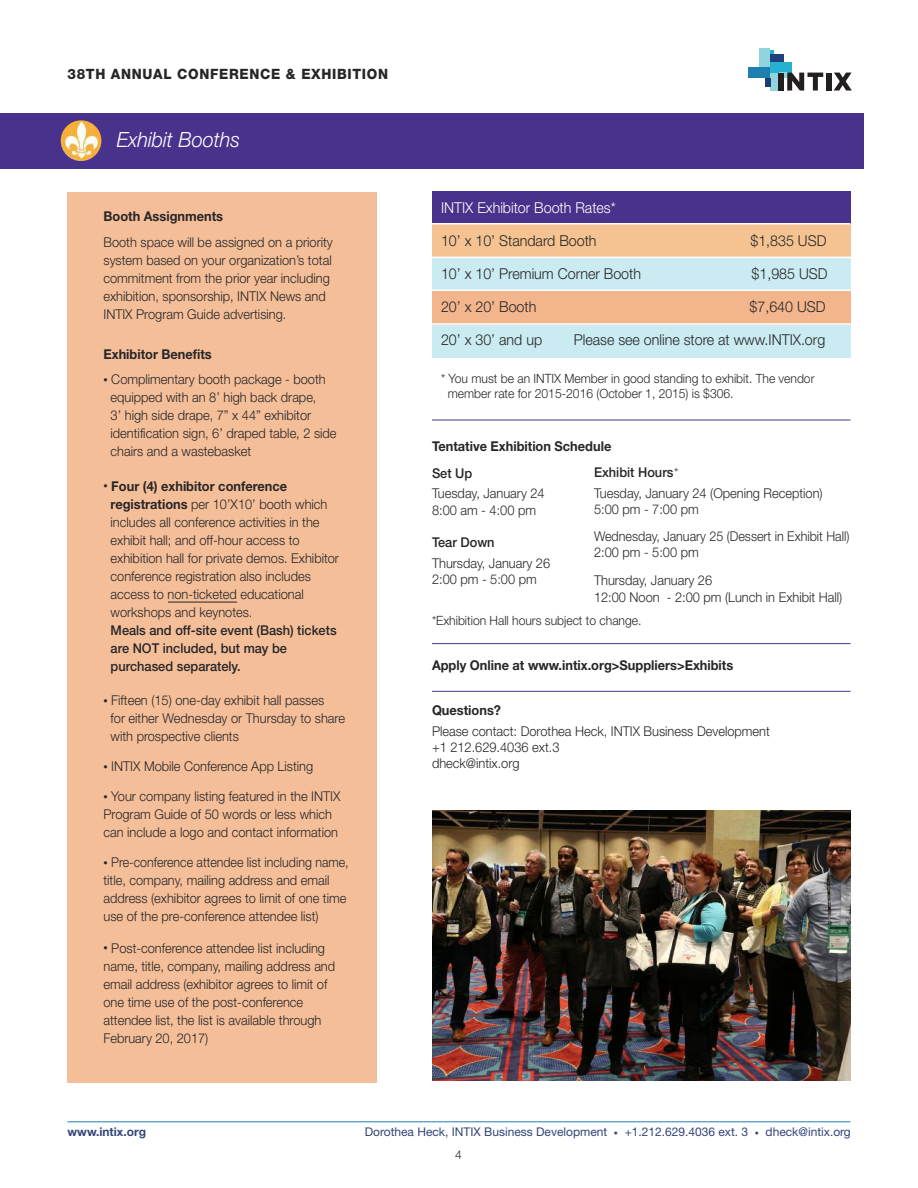
<style>
.page{position:relative;width:918px;height:1188px;background:#fff}
.page>*{position:absolute;margin:0;border:0;box-sizing:border-box;transform-origin:0 0}
.t1{font:italic 300 21px "Helvetica Neue";color:#fff;scale:.95 1}
.t2{font:300 15px "Helvetica Neue";color:#272627;scale:.95 1}
.t3{font:300 15px "Helvetica Neue";color:#fff;scale:.95 1}
.t4{font:800 14.25px "Helvetica Neue";letter-spacing:.05em;color:#272627;scale:.95 1}
.t5{font:300 13.5px/18px "Helvetica Neue";color:#272627;scale:.95 1}
.t6{font:300 13.5px/18px "Helvetica Neue";color:#272627;scale:.92 1}
.t7{font:700 13.5px "Helvetica Neue";color:#272627;scale:.95 1}
.t8{font:500 13.5px/18px "Helvetica Neue";color:#272627;scale:.95 1}
.t9{font:300 12.75px/15.3px "Helvetica Neue";color:#272627;scale:.95 1}
.t10{font:12px "Helvetica Neue";color:#324578}
.t11{font:700 12px "Helvetica Neue";color:#324578}
.t12{font:300 12px "Helvetica Neue";color:#272627}
.s1{font-size:9px}
.s2{font-weight:700}
.s3{font-weight:500}
.s4{font-size:12.75px}
.s5{font-size:8.25px}
</style>
<div class="page">
<div style="left:432px;top:325px;width:418px;height:33px;background:#c9ebf1"></div>
<div style="left:432px;top:258px;width:418px;height:33px;background:#c9ebf1"></div>
<div style="left:432px;top:191px;width:418px;height:33px;background:#49328b"></div>
<div style="left:432px;top:291px;width:418px;height:33px;background:#f3b58c"></div>
<div style="left:432px;top:224px;width:418px;height:33px;background:#f4c391"></div>
<div style="left:68px;top:192px;width:309px;height:891px;background:#f4be99"></div>
<hr style="left:68px;top:1121px;width:782px;height:1px;background:#217ead">
<img style="left:432px;top:810px;width:418px;height:271px">
<hr style="left:402px;top:223px;width:448px;height:2px;background:#fff">
<hr style="left:412px;top:290px;width:449px;height:1px;background:#fff">
<hr style="left:412px;top:323px;width:448px;height:2px;background:#fff">
<hr style="left:432px;top:420px;width:418px;height:1px;background:#49328b">
<hr style="left:432px;top:643px;width:418px;height:1px;background:#49328b">
<hr style="left:432px;top:691px;width:418px;height:1px;background:#49328b">
<hr style="left:168px;top:602px;width:69px;height:1px;background:#272627">
<svg style="left:770px;top:50px;width:3px;height:4px"></svg>
<div style="left:759px;top:48px;width:11px;height:19px;background:#91d4dd"></div>
<div style="left:770px;top:54px;width:14px;height:8px;background:#20417c"></div>
<div style="left:770px;top:73px;width:9px;height:18px;background:#91d4dd"></div>
<div style="left:770px;top:62px;width:22px;height:11px;background:#26b1d0"></div>
<div style="left:779px;top:73px;width:9px;height:5px;background:#91d4dd"></div>
<div style="left:765px;top:78px;width:5px;height:8px;background:#183f73"></div>
<div style="left:749px;top:67px;width:21px;height:11px;background:#207fb1"></div>
<div style="left:779px;top:73px;width:5px;height:18px;background:#231f20"></div>
<svg style="left:787px;top:73px;width:36px;height:18px"></svg>
<div style="left:826px;top:73px;width:5px;height:18px;background:#231f20"></div>
<svg style="left:834px;top:73px;width:18px;height:18px"></svg>
<div style="left:0;top:113px;width:864px;height:56px;background:#49328b"></div>
<img style="left:61px;top:120px;width:40px;height:41px;border-radius:50%">
<p class="t4" style="left:68px;top:69px;width:339px">38TH ANNUAL CONFERENCE &amp; EXHIBITION</p>
<h1 class="t1" style="left:117px;top:132px;width:131px">Exhibit Booths</h1>
<p class="t7" style="left:104px;top:212px;width:127px">Booth Assignments</p>
<p class="t5" style="left:103px;top:234px;width:243px">Booth space will be assigned on a priority system based on your organization’s total commitment from the prior year including exhibition, sponsorship, INTIX News and INTIX Program Guide advertising.</p>
<p class="t7" style="left:103px;top:349px;width:116px">Exhibitor Benefits</p>
<p class="t5" style="left:111px;top:372px;width:239px;text-indent:-7px"><span class="s1">•</span> Complimentary booth package - booth equipped with an 8’ high back drape,<br>3’ high side drape, 7” x 44” exhibitor identification sign, 6’ draped table, 2 side chairs and a wastebasket</p>
<p class="t5" style="left:111px;top:478px;width:242px;text-indent:-7px"><span class="s1">•</span> <span class="s2">Four (4) exhibitor conference registrations</span> per 10’X10’ booth which includes all conference activities in the exhibit hall; and off-hour access to exhibition hall for private demos. Exhibitor conference registration also includes access to non-ticketed educational workshops and keynotes.</p>
<p class="t8" style="left:111px;top:622px;width:239px">Meals and off-site event (Bash) tickets are NOT included, but may be purchased separately.</p>
<p class="t5" style="left:111px;top:693px;width:248px;text-indent:-7px"><span class="s1">•</span> Fifteen (15) one-day exhibit hall passes<br>for either Wednesday or Thursday to share with prospective clients</p>
<p class="t5" style="left:104px;top:759px;width:222px"><span class="s1">•</span> INTIX Mobile Conference App Listing</p>
<p class="t5" style="left:104px;top:789px;width:251px"><span class="s1">•</span> Your company listing featured in the INTIX<br>Program Guide of 50 words or less which can include a logo and contact information</p>
<p class="t6" style="left:104px;top:855px;width:268px"><span class="s1">•</span> Pre-conference attendee list including name, title, company, mailing address and email address (exhibitor agrees to limit of one time use of the pre-conference attendee list)</p>
<p class="t5" style="left:104px;top:940px;width:245px"><span class="s1">•</span> Post-conference attendee list including name, title, company, mailing address and email address (exhibitor agrees to limit of one time use of the post-conference attendee list, the list is available through February 20, 2017)</p>
<p class="t3" style="left:441px;top:203px;width:186px">INTIX Exhibitor Booth Rates*</p>
<p class="t2" style="left:441px;top:236px;width:165px">10’ x 10’ Standard Booth</p>
<p class="t2" style="left:751px;top:236px;width:81px">$1,835 USD</p>
<p class="t2" style="left:441px;top:269px;width:212px">10’ x 10’ Premium Corner Booth</p>
<p class="t2" style="left:752px;top:269px;width:81px">$1,985 USD</p>
<p class="t2" style="left:441px;top:302px;width:102px">20’ x 20’ Booth</p>
<p class="t2" style="left:750px;top:302px;width:81px">$7,640 USD</p>
<p class="t2" style="left:441px;top:335px;width:108px">20’ x 30’ and up</p>
<p class="t2" style="left:574px;top:335px;width:266px">Please see online store at www.INTIX.org</p>
<p class="t9" style="left:448px;top:372px;width:388px;text-indent:-7px">* You must be an INTIX Member in good standing to exhibit. The vendor member rate for 2015-2016 (October 1, 2015) is $306.</p>
<p class="t7" style="left:432px;top:441px;width:190px">Tentative Exhibition Schedule</p>
<p class="t8" style="left:432px;top:465px;width:44px">Set Up</p>
<p class="t5" style="left:432px;top:487px;width:120px;line-height:16.2px">Tuesday, January 24<br>8:00 am - 4:00 pm</p>
<p class="t8" style="left:432px;top:534px;width:67px">Tear Down</p>
<p class="t5" style="left:432px;top:556px;width:126px;line-height:16.2px">Thursday, January 26<br>2:00 pm - 5:00 pm</p>
<p class="t5" style="left:594px;top:464px;width:242px;line-height:20.7px"><span class="s3">Exhibit Hours</span><span class="s4">*<br></span>Tuesday, January 24 (Opening Reception)</p>
<p class="t5" style="left:594px;top:497px;width:270px;line-height:26.7px">5:00 pm - 7:00 pm<br>Wednesday, January 25 (Dessert in Exhibit Hall)</p>
<p class="t5" style="left:594px;top:540px;width:126px;line-height:28.2px">2:00 pm - 5:00 pm<br>Thursday, January 26</p>
<p class="t5" style="left:594px;top:589px;width:263px">12:00 Noon - 2:00 pm (Lunch in Exhibit Hall)</p>
<p class="t9" style="left:432px;top:614px;width:222px">*Exhibition Hall hours subject to change.</p>
<p class="t7" style="left:432px;top:660px;width:319px">Apply Online at www.intix.org&gt;Suppliers&gt;Exhibits</p>
<p class="t7" style="left:432px;top:706px;width:74px">Questions?</p>
<p class="t5" style="left:432px;top:724px;width:357px;line-height:16.2px">Please contact: Dorothea Heck, INTIX Business Development +1 212.629.4036 ext.3<br>dheck@intix.org</p>
<p class="t11" style="left:68px;top:1128px;width:80px">www.intix.org</p>
<p class="t10" style="left:365px;top:1128px;width:488px">Dorothea Heck, INTIX Business Development <span class="s5">•</span> +1.212.629.4036 ext. 3 <span class="s5">•</span> dheck@intix.org</p>
<p class="t12" style="left:455px;top:1150px;width:8px">4</p>
</div>
